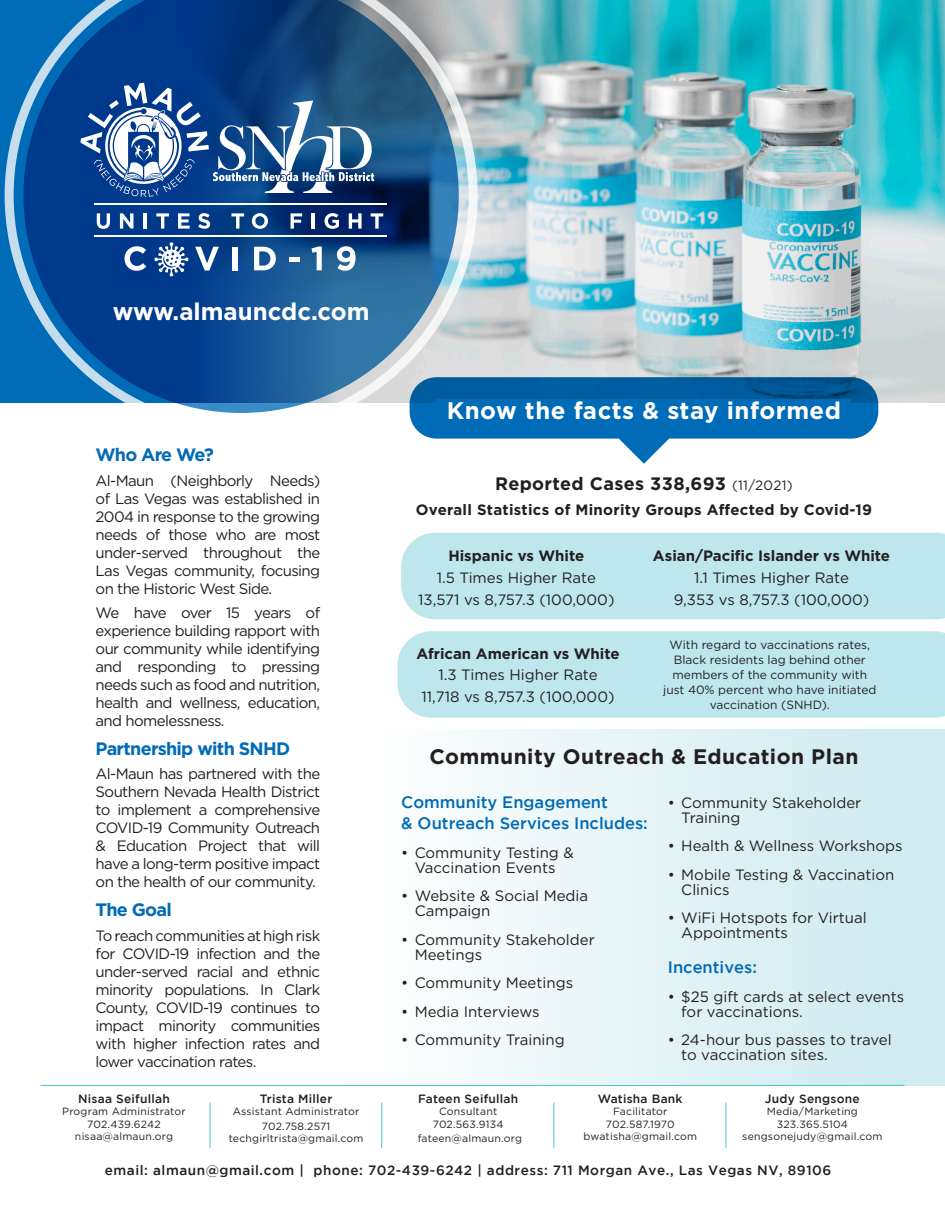
<style>
.page{position:relative;width:945px;height:1215px;background:#fff}
.page>*{position:absolute;margin:0;border:0;box-sizing:border-box;transform-origin:0 0}
.t1{font:700 24px "Gotham";letter-spacing:.01em;color:#fff}
.t2{font:700 21px "Gotham";letter-spacing:.02em;color:#231f20}
.t3{font:700 18px "Gotham";letter-spacing:-.04em;color:#006bb6}
.t4{font:700 18px "Gotham";letter-spacing:.02em;color:#231f20}
.t5{font:500 16.5px/21.6px "Gotham";color:#006bb6}
.t6{font:15px/18px "Gotham";color:#231f20}
.t7{font:700 15px "Gotham";color:#231f20}
.t8{font:700 15px "Gotham";letter-spacing:.02em;color:#231f20}
.t9{font:500 13.5px "Gotham";letter-spacing:.04em;color:#231f20}
.t10{font:12px/15px "Gotham";color:#231f20;text-align:center}
.t11{font:500 12px "Gotham";letter-spacing:.02em;color:#231f20}
.t12{font:10.5px "Gotham";letter-spacing:.02em;color:#231f20}
.s1{font-weight:400;font-size:13.5px}
</style>
<div class="page">
<div style="left:343px;top:729px;width:602px;height:356px;background:linear-gradient(to right,#fff,#cceaef)"></div>
<div style="left:401px;top:533px;width:544px;height:86px;background:#bde7ec"></div>
<div style="left:398px;top:631px;width:547px;height:87px;background:#bde7ec"></div>
<img style="left:478px;top:0;width:467px;height:402px">
<svg style="left:5px;top:0;width:473px;height:416px;background:#33689f"></svg>
<svg style="left:97px;top:213px;width:13px;height:16px"></svg>
<svg style="left:120px;top:213px;width:13px;height:16px"></svg>
<hr style="left:144px;top:213px;width:3px;height:16px;background:#fff">
<svg style="left:156px;top:213px;width:13px;height:16px"></svg>
<svg style="left:178px;top:213px;width:12px;height:16px"></svg>
<svg style="left:198px;top:213px;width:12px;height:16px"></svg>
<svg style="left:231px;top:213px;width:13px;height:16px"></svg>
<svg style="left:252px;top:213px;width:16px;height:16px"></svg>
<svg style="left:291px;top:213px;width:11px;height:16px"></svg>
<hr style="left:311px;top:213px;width:4px;height:16px;background:#fff">
<svg style="left:324px;top:213px;width:15px;height:16px"></svg>
<svg style="left:349px;top:213px;width:13px;height:16px"></svg>
<svg style="left:371px;top:213px;width:12px;height:16px"></svg>
<svg style="left:124px;top:246px;width:22px;height:25px"></svg>
<svg style="left:195px;top:247px;width:24px;height:24px"></svg>
<div style="left:233px;top:247px;width:5px;height:23px;background:#fff"></div>
<svg style="left:254px;top:247px;width:22px;height:23px"></svg>
<div style="left:289px;top:257px;width:11px;height:5px;background:#fff"></div>
<svg style="left:311px;top:247px;width:11px;height:23px"></svg>
<svg style="left:337px;top:246px;width:19px;height:25px"></svg>
<svg style="left:155px;top:242px;width:33px;height:34px"></svg>
<hr style="left:94px;top:203px;width:292px;height:2px;background:#fff">
<hr style="left:94px;top:235px;width:292px;height:1px;background:#fff">
<svg style="left:80px;top:83px;width:294px;height:114px"></svg>
<svg style="left:410px;top:377px;width:468px;height:87px"></svg>
<div style="left:437px;top:399px;width:414px;height:20px;background:#006bb6"></div>
<hr style="left:40px;top:1085px;width:864px;height:1px;background:#48c3d1">
<hr style="left:210px;top:1103px;width:1px;height:45px;background:#48c3d1">
<hr style="left:381px;top:1103px;width:1px;height:45px;background:#48c3d1">
<hr style="left:553px;top:1103px;width:1px;height:45px;background:#48c3d1">
<hr style="left:726px;top:1103px;width:1px;height:45px;background:#48c3d1">
<p class="t1" style="left:113px;top:296px;width:258px">www.almauncdc.com</p>
<p class="t3" style="left:96px;top:442px;width:120px">Who Are We?</p>
<p class="t6" style="left:96px;top:471px;width:226px;text-align:justify">Al-Maun (Neighborly Needs) of Las Vegas was established in 2004 in response to the growing needs of those who are most under-served throughout the Las Vegas community, focusing on the Historic West Side.</p>
<p class="t6" style="left:96px;top:604px;width:226px;text-align:justify">We have over 15 years of experience building rapport with our community while identifying and responding to pressing needs such as food and nutrition, health and wellness, education, and homelessness.</p>
<p class="t3" style="left:96px;top:736px;width:196px">Partnership with SNHD</p>
<p class="t6" style="left:96px;top:765px;width:226px;text-align:justify">Al-Maun has partnered with the Southern Nevada Health District to implement a comprehensive COVID-19 Community Outreach &amp; Education Project that will have a long-term positive impact on the health of our community.</p>
<p class="t3" style="left:96px;top:897px;width:78px">The Goal</p>
<p class="t6" style="left:96px;top:926px;width:226px;text-align:justify">To reach communities at high risk for COVID-19 infection and the under-served racial and ethnic minority populations. In Clark County, COVID-19 continues to impact minority communities with higher infection rates and lower vaccination rates.</p>
<p class="t11" style="left:78px;top:1092px;width:93px">Nisaa Seifullah</p>
<p class="t12" style="left:62px;top:1105px;width:125px">Program Administrator</p>
<p class="t12" style="left:87px;top:1117px;width:75px">702.439.6242</p>
<p class="t12" style="left:75px;top:1130px;width:100px">nisaa@almaun.org</p>
<p class="t11" style="left:260px;top:1092px;width:74px">Trista Miller</p>
<p class="t12" style="left:233px;top:1105px;width:128px">Assistant Administrator</p>
<p class="t12" style="left:262px;top:1119px;width:70px">702.758.2571</p>
<p class="t12" style="left:229px;top:1132px;width:136px">techgirltrista@gmail.com</p>
<p class="t1" style="left:447px;top:394px;width:396px">Know the facts &amp; stay informed</p>
<p class="t4" style="left:495px;top:472px;width:299px">Reported Cases 338,693 <span class="s1">(11/2021)</span></p>
<p class="t8" style="left:416px;top:499px;width:458px">Overall Statistics of Minority Groups Affected by Covid-19</p>
<p class="t7" style="left:448px;top:546px;width:137px">Hispanic vs White</p>
<p class="t6" style="left:437px;top:568px;width:161px">1.5 Times Higher Rate</p>
<p class="t6" style="left:418px;top:590px;width:198px">13,571 vs 8,757.3 (100,000)</p>
<p class="t7" style="left:653px;top:546px;width:239px">Asian/Pacific Islander vs White</p>
<p class="t6" style="left:694px;top:568px;width:156px">1.1 Times Higher Rate</p>
<p class="t6" style="left:674px;top:590px;width:197px">9,353 vs 8,757.3 (100,000)</p>
<p class="t7" style="left:416px;top:643px;width:205px">African American vs White</p>
<p class="t6" style="left:438px;top:666px;width:161px">1.3 Times Higher Rate</p>
<p class="t6" style="left:422px;top:688px;width:195px">11,718 vs 8,757.3 (100,000)</p>
<p class="t10" style="left:663px;top:637px;width:215px">With regard to vaccinations rates,<br>Black residents lag behind other members of the community with just 40% percent who have initiated vaccination (SNHD).</p>
<p class="t2" style="left:429px;top:742px;width:430px">Community Outreach &amp; Education Plan</p>
<p class="t5" style="left:401px;top:791px;width:248px">Community Engagement<br>&amp; Outreach Services Includes:</p>
<p class="t6" style="left:401px;top:845px;width:174px;line-height:15px;text-align:center">• Community Testing &amp;<br>Vaccination Events</p>
<p class="t6" style="left:415px;top:888px;width:175px;line-height:15px;text-indent:-14px">• Website &amp; Social Media<br>Campaign</p>
<p class="t6" style="left:415px;top:932px;width:182px;line-height:15px;text-indent:-14px">• Community Stakeholder<br>Meetings</p>
<p class="t6" style="left:401px;top:974px;width:173px">• Community Meetings</p>
<p class="t6" style="left:401px;top:1002px;width:140px">• Media Interviews</p>
<p class="t6" style="left:401px;top:1031px;width:165px">• Community Training</p>
<p class="t6" style="left:681px;top:794px;width:182px;line-height:15px;text-indent:-14px">• Community Stakeholder<br>Training</p>
<p class="t6" style="left:668px;top:836px;width:236px">• Health &amp; Wellness Workshops</p>
<p class="t6" style="left:681px;top:866px;width:215px;line-height:15px;text-indent:-14px">• Mobile Testing &amp; Vaccination<br>Clinics</p>
<p class="t6" style="left:681px;top:910px;width:187px;line-height:15px;text-indent:-14px">• WiFi Hotspots for Virtual<br>Appointments</p>
<p class="t5" style="left:668px;top:956px;width:91px">Incentives:</p>
<p class="t6" style="left:681px;top:989px;width:225px;line-height:15px;text-indent:-14px">• $25 gift cards at select events for vaccinations.</p>
<p class="t6" style="left:681px;top:1032px;width:212px;line-height:15px;text-indent:-14px">• 24-hour bus passes to travel to vaccination sites.</p>
<p class="t11" style="left:418px;top:1092px;width:102px">Fateen Seifullah</p>
<p class="t12" style="left:439px;top:1105px;width:60px">Consultant</p>
<p class="t12" style="left:433px;top:1117px;width:72px">702.563.9134</p>
<p class="t12" style="left:418px;top:1132px;width:106px">fateen@almaun.org</p>
<p class="t11" style="left:598px;top:1092px;width:86px">Watisha Bank</p>
<p class="t12" style="left:613px;top:1105px;width:56px">Facilitator</p>
<p class="t12" style="left:606px;top:1117px;width:70px">702.587.1970</p>
<p class="t12" style="left:583px;top:1130px;width:115px">bwatisha@gmail.com</p>
<p class="t11" style="left:765px;top:1092px;width:96px">Judy Sengsone</p>
<p class="t12" style="left:767px;top:1105px;width:93px">Media/Marketing</p>
<p class="t12" style="left:777px;top:1117px;width:73px">323.365.5104</p>
<p class="t12" style="left:742px;top:1130px;width:142px">sengsonejudy@gmail.com</p>
<p class="t9" style="left:105px;top:1162px;width:728px">email: almaun@gmail.com | phone: 702-439-6242 | address: 711 Morgan Ave., Las Vegas NV, 89106</p>
</div>
